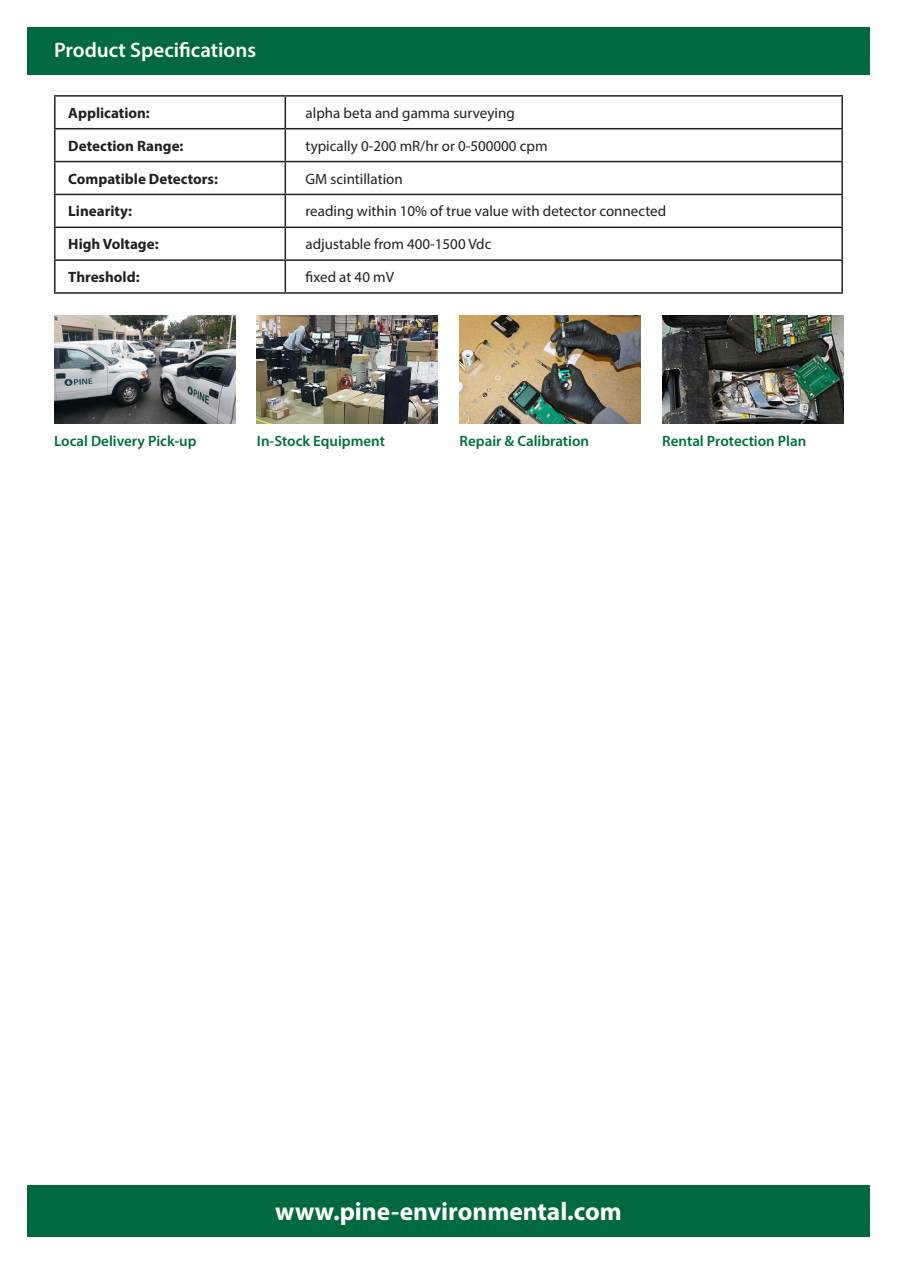
<style>
.page{position:relative;width:897px;height:1264px;background:#fff}
.page>*{position:absolute;margin:0;border:0;box-sizing:border-box;transform-origin:0 0}
.t1{font:700 25.5px "Myriad Pro";color:#fff}
.t2{font:600 21px "Myriad Pro";color:#fff}
.t3{font:15px "Myriad Pro";color:#231f20}
.t4{font:700 15px "Myriad Pro";color:#231f20}
.t5{font:600 15px "Myriad Pro";color:#006f3c}
</style>
<div class="page">
<div style="left:27px;top:27px;width:842px;height:48px;background:#00693f"></div>
<div style="left:27px;top:1185px;width:842px;height:52px;background:#00693f"></div>
<hr style="left:54px;top:95px;width:231px;height:2px;background:#231f20">
<hr style="left:54px;top:97px;width:2px;height:31px;background:#231f20">
<hr style="left:285px;top:95px;width:557px;height:2px;background:#231f20">
<hr style="left:284px;top:97px;width:2px;height:31px;background:#231f20">
<hr style="left:841px;top:97px;width:1px;height:31px;background:#231f20">
<hr style="left:54px;top:128px;width:231px;height:1px;background:#231f20">
<hr style="left:54px;top:129px;width:2px;height:32px;background:#231f20">
<hr style="left:285px;top:128px;width:557px;height:1px;background:#231f20">
<hr style="left:284px;top:129px;width:2px;height:32px;background:#231f20">
<hr style="left:841px;top:129px;width:1px;height:32px;background:#231f20">
<hr style="left:54px;top:161px;width:231px;height:1px;background:#231f20">
<hr style="left:54px;top:162px;width:2px;height:32px;background:#231f20">
<hr style="left:285px;top:161px;width:557px;height:1px;background:#231f20">
<hr style="left:284px;top:162px;width:2px;height:32px;background:#231f20">
<hr style="left:841px;top:162px;width:1px;height:32px;background:#231f20">
<hr style="left:54px;top:194px;width:231px;height:1px;background:#231f20">
<hr style="left:54px;top:195px;width:2px;height:31px;background:#231f20">
<hr style="left:285px;top:194px;width:557px;height:1px;background:#231f20">
<hr style="left:284px;top:195px;width:2px;height:31px;background:#231f20">
<hr style="left:841px;top:195px;width:1px;height:31px;background:#231f20">
<hr style="left:54px;top:226px;width:231px;height:2px;background:#231f20">
<hr style="left:54px;top:228px;width:2px;height:31px;background:#231f20">
<hr style="left:285px;top:226px;width:557px;height:2px;background:#231f20">
<hr style="left:284px;top:228px;width:2px;height:31px;background:#231f20">
<hr style="left:841px;top:228px;width:1px;height:31px;background:#231f20">
<hr style="left:54px;top:259px;width:231px;height:2px;background:#231f20">
<hr style="left:54px;top:261px;width:2px;height:31px;background:#231f20">
<hr style="left:285px;top:259px;width:557px;height:2px;background:#231f20">
<hr style="left:284px;top:261px;width:2px;height:31px;background:#231f20">
<hr style="left:841px;top:261px;width:1px;height:31px;background:#231f20">
<hr style="left:54px;top:292px;width:231px;height:2px;background:#231f20">
<hr style="left:285px;top:292px;width:557px;height:2px;background:#231f20">
<img style="left:257px;top:315px;width:180px;height:109px">
<img style="left:459px;top:315px;width:181px;height:109px">
<img style="left:54px;top:315px;width:181px;height:109px">
<img style="left:662px;top:315px;width:181px;height:109px">
<p class="t2" style="left:54px;top:36px;width:204px">Product Specifications</p>
<p class="t4" style="left:68px;top:103px;width:83px">Application:</p>
<p class="t3" style="left:305px;top:104px;width:211px">alpha beta and gamma surveying</p>
<p class="t4" style="left:68px;top:136px;width:117px">Detection Range:</p>
<p class="t3" style="left:305px;top:136px;width:243px">typically 0-200 mR/hr or 0-500000 cpm</p>
<p class="t4" style="left:68px;top:169px;width:151px">Compatible Detectors:</p>
<p class="t3" style="left:305px;top:169px;width:99px">GM scintillation</p>
<p class="t4" style="left:68px;top:202px;width:65px">Linearity:</p>
<p class="t3" style="left:305px;top:202px;width:362px">reading within 10% of true value with detector connected</p>
<p class="t4" style="left:68px;top:234px;width:92px">High Voltage:</p>
<p class="t3" style="left:305px;top:235px;width:187px">adjustable from 400-1500 Vdc</p>
<p class="t4" style="left:68px;top:267px;width:73px">Threshold:</p>
<p class="t3" style="left:305px;top:268px;width:90px">fixed at 40 mV</p>
<p class="t5" style="left:54px;top:432px;width:144px">Local Delivery Pick-up</p>
<p class="t5" style="left:257px;top:432px;width:129px">In-Stock Equipment</p>
<p class="t5" style="left:459px;top:432px;width:131px">Repair &amp; Calibration</p>
<p class="t5" style="left:662px;top:432px;width:146px">Rental Protection Plan</p>
<p class="t1" style="left:275px;top:1194px;width:348px">www.pine-environmental.com</p>
</div>
